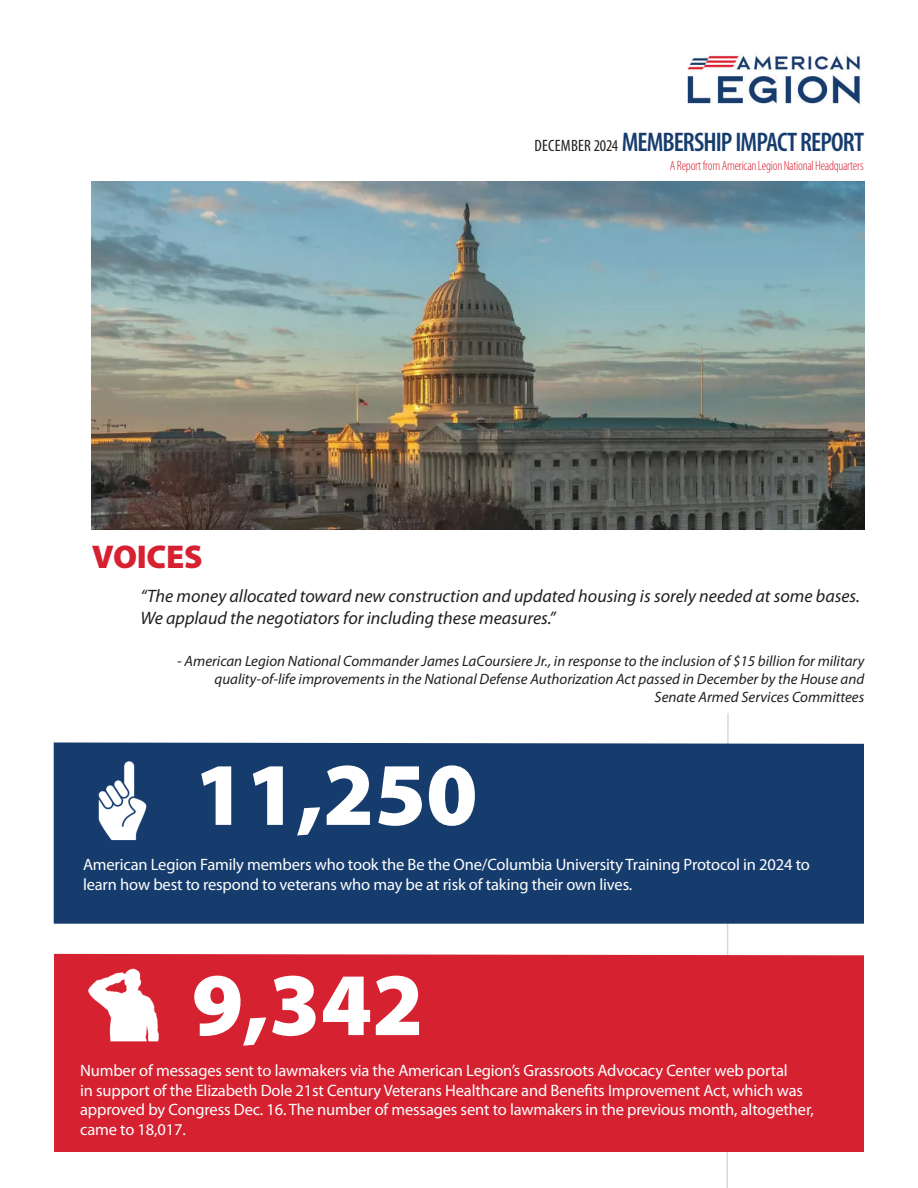
<style>
.page{position:relative;width:918px;height:1188px;background:#fff}
.page>*{position:absolute;margin:0;border:0;box-sizing:border-box;transform-origin:0 0}
.t1{font:900 90px "Myriad Pro";color:#fff}
.t2{font:900 33px "Myriad Pro";letter-spacing:-.01em;color:#d62131}
.t3{font:600 condensed 27px "Myriad Pro";letter-spacing:-.035em;color:#163c6d}
.t4{font:italic 18px/21.6px "Myriad Pro";color:#231f20}
.t5{font:16.5px/19.8px "Myriad Pro";letter-spacing:-.01em;color:#fff}
.t6{font:italic 15px/18px "Myriad Pro";color:#231f20;text-align:right}
.t7{font:300 condensed 13.5px "Myriad Pro";letter-spacing:-.02em;color:#d62131}
.s1{font-weight:400;font-size:16.5px;color:#231f20}
</style>
<div class="page">
<img style="left:687px;top:54px;width:174px;height:51px">
<div style="left:54px;top:954px;width:810px;height:198px;background:#d62131"></div>
<img style="left:87px;top:963px;width:86px;height:89px">
<div style="left:54px;top:742px;width:810px;height:182px;background:#163c6d"></div>
<img style="left:79px;top:758px;width:88px;height:85px">
<img style="left:92px;top:182px;width:772px;height:348px">
<h3 class="t3" style="left:534px;top:127px;width:331px"><span class="s1">DECEMBER 2024</span> MEMBERSHIP IMPACT REPORT</h3>
<h2 class="t2" style="left:92px;top:538px;width:112px">VOICES</h2>
<p class="t7" style="left:670px;top:158px;width:195px">A Report from American Legion National Headquarters</p>
<p class="t4" style="left:140px;top:585px;width:721px">“The money allocated toward new construction and updated housing is sorely needed at some bases.<br>We applaud the negotiators for including these measures.”</p>
<p class="t6" style="left:177px;top:652px;width:689px">- American Legion National Commander James LaCoursiere Jr., in response to the inclusion of $15 billion for military quality-of-life improvements in the National Defense Authorization Act passed in December by the House and<br>Senate Armed Services Committees</p>
<h1 class="t1" style="left:194px;top:743px;width:285px">11,250</h1>
<p class="t5" style="left:83px;top:855px;width:728px">American Legion Family members who took the Be the One/Columbia University Training Protocol in 2024 to learn how best to respond to veterans who may be at risk of taking their own lives.</p>
<h1 class="t1" style="left:192px;top:954px;width:233px">9,342</h1>
<p class="t5" style="left:80px;top:1060px;width:735px">Number of messages sent to lawmakers via the American Legion’s Grassroots Advocacy Center web portal<br>in support of the Elizabeth Dole 21st Century Veterans Healthcare and Benefits Improvement Act, which was approved by Congress Dec. 16. The number of messages sent to lawmakers in the previous month, altogether, came to 18,017.</p>
</div>
